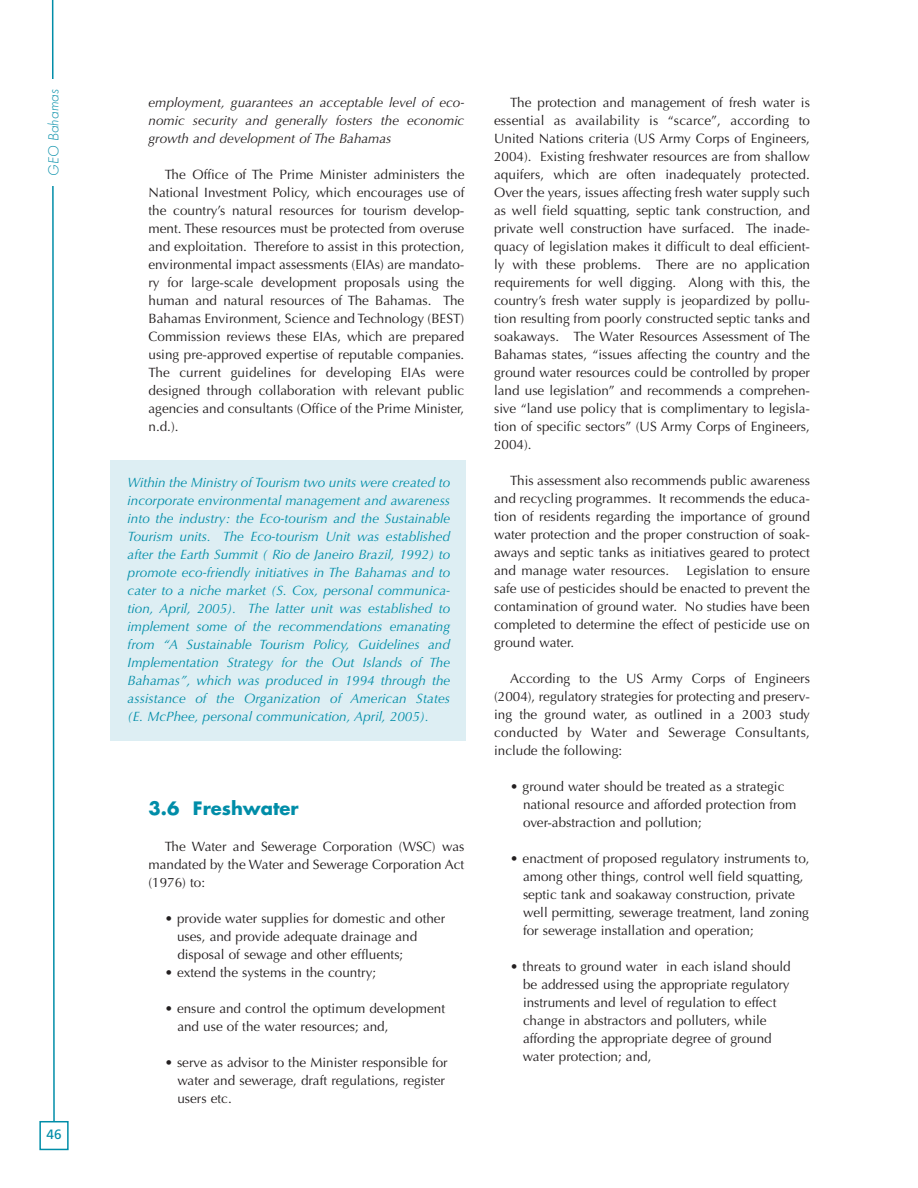
<style>
.page{position:relative;width:918px;height:1188px;background:#fff}
.page>*{position:absolute;margin:0;border:0;box-sizing:border-box;transform-origin:0 0}
.t1{font:700 18px "Futura";color:#008da8}
.t2{font:italic 300 15px "Futura T";color:#008da8}
.t3{font:13.5px/18px "Optima";color:#231f20;text-align:justify}
.t4{font:italic 13.5px/18px "Optima";color:#008da8;text-align:justify}
.t5{font:italic 13.5px/18px "Optima";color:#231f20;text-align:justify}
.t6{font:13.5px "Frutiger";color:#008da8}
</style>
<div class="page">
<svg style="left:51px;top:0;width:4px;height:1121px"></svg>
<div style="left:39px;top:79px;width:32px;height:106px;background:#fff"></div>
<div style="left:39px;top:1121px;width:30px;height:29px;border:2px solid #008da8"></div>
<div style="left:111px;top:460px;width:355px;height:281px;background:#ddeef3"></div>
<p class="t2" style="left:44px;top:176px;width:89px;rotate:-90deg">GEO Bahamas</p>
<p class="t6" style="left:47px;top:1129px;width:17px">46</p>
<p class="t5" style="left:148px;top:93px;width:317px">employment, guarantees an acceptable level of eco&shy;nomic security and generally fosters the economic growth and development of The Bahamas</p>
<p class="t3" style="left:148px;top:166px;width:317px;text-indent:16px">The Office of The Prime Minister administers the National Investment Policy, which encourages use of the country’s natural resources for tourism develop&shy;ment. These resources must be protected from overuse and exploitation. Therefore to assist in this protection, environmental impact assessments (EIAs) are mandato&shy;ry for large-scale development proposals using the human and natural resources of The Bahamas. The Bahamas Environment, Science and Technology (BEST)<br>Commission reviews these EIAs, which are prepared using pre-approved expertise of reputable companies.<br>The current guidelines for developing EIAs were designed through collaboration with relevant public agencies and consultants (Office of the Prime Minister, n.d.).</p>
<p class="t4" style="left:128px;top:474px;width:324px">Within the Ministry of Tourism two units were created to incorporate environmental management and awareness into the industry: the Eco-tourism and the Sustainable Tourism units. The Eco-tourism Unit was established after the Earth Summit ( Rio de Janeiro Brazil, 1992) to promote eco-friendly initiatives in The Bahamas and to cater to a niche market (S. Cox, personal communica&shy;tion, April, 2005). The latter unit was established to implement some of the recommendations emanating from “A Sustainable Tourism Policy, Guidelines and Implementation Strategy for the Out Islands of The Bahamas”, which was produced in 1994 through the assistance of the Organization of American States (E. McPhee, personal communication, April, 2005).</p>
<h1 class="t1" style="left:148px;top:800px;width:152px">3.6 Freshwater</h1>
<p class="t3" style="left:148px;top:838px;width:317px;text-indent:16px">The Water and Sewerage Corporation (WSC) was mandated by the Water and Sewerage Corporation Act (1976) to:</p>
<p class="t3" style="left:177px;top:910px;width:270px;text-align:left;text-indent:-12px">• provide water supplies for domestic and other uses, and provide adequate drainage and disposal of sewage and other effluents;</p>
<p class="t3" style="left:165px;top:964px;width:213px">• extend the systems in the country;</p>
<p class="t3" style="left:177px;top:1000px;width:269px;text-indent:-13px">• ensure and control the optimum development and use of the water resources; and,</p>
<p class="t3" style="left:177px;top:1054px;width:272px;text-align:left;text-indent:-13px">• serve as advisor to the Minister responsible for water and sewerage, draft regulations, register users etc.</p>
<p class="t3" style="left:494px;top:94px;width:317px;text-indent:16px">The protection and management of fresh water is essential as availability is “scarce”, according to United Nations criteria (US Army Corps of Engineers, 2004). Existing freshwater resources are from shallow aquifers, which are often inadequately protected.<br>Over the years, issues affecting fresh water supply such as well field squatting, septic tank construction, and private well construction have surfaced. The inade&shy;quacy of legislation makes it difficult to deal efficient&shy;ly with these problems. There are no application requirements for well digging. Along with this, the country’s fresh water supply is jeopardized by pollu&shy;tion resulting from poorly constructed septic tanks and soakaways. The Water Resources Assessment of The Bahamas states, “issues affecting the country and the ground water resources could be controlled by proper land use legislation” and recommends a comprehen&shy;sive “land use policy that is complimentary to legisla&shy;tion of specific sectors” (US Army Corps of Engineers, 2004).</p>
<p class="t3" style="left:494px;top:472px;width:317px;text-indent:16px">This assessment also recommends public awareness and recycling programmes. It recommends the educa&shy;tion of residents regarding the importance of ground water protection and the proper construction of soak&shy;aways and septic tanks as initiatives geared to protect and manage water resources.</p>
<p class="t3" style="left:494px;top:562px;width:317px;text-indent:193px">Legislation to ensure safe use of pesticides should be enacted to prevent the contamination of ground water. No studies have been completed to determine the effect of pesticide use on ground water.</p>
<p class="t3" style="left:494px;top:670px;width:317px;text-indent:16px">According to the US Army Corps of Engineers (2004), regulatory strategies for protecting and preserv&shy;ing the ground water, as outlined in a 2003 study conducted by Water and Sewerage Consultants, include the following:</p>
<p class="t3" style="left:523px;top:778px;width:275px;text-align:left;text-indent:-13px">• ground water should be treated as a strategic national resource and afforded protection from over-abstraction and pollution;</p>
<p class="t3" style="left:523px;top:850px;width:288px;text-align:left;text-indent:-13px">• enactment of proposed regulatory instruments to, among other things, control well field squatting, septic tank and soakaway construction, private well permitting, sewerage treatment, land zoning for sewerage installation and operation;</p>
<p class="t3" style="left:523px;top:958px;width:270px;text-align:left;text-indent:-12px">• threats to ground water in each island should be addressed using the appropriate regulatory instruments and level of regulation to effect change in abstractors and polluters, while affording the appropriate degree of ground water protection; and,</p>
</div>
